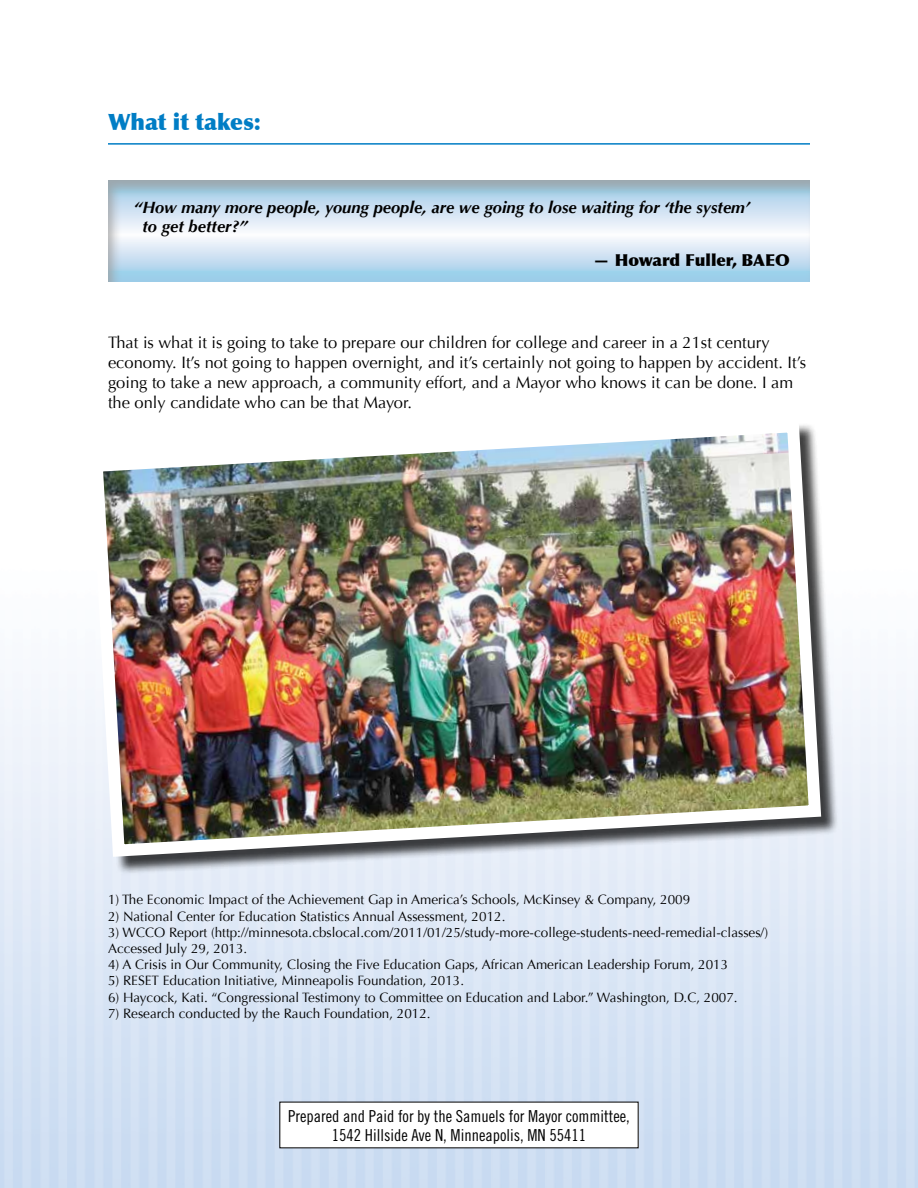
<style>
.page{position:relative;width:918px;height:1188px;background:#fff}
.page>*{position:absolute;margin:0;border:0;box-sizing:border-box;transform-origin:0 0}
.t1{font:900 22.5px "Optima";color:#007dc5}
.t2{font:16.5px/19.8px "Optima";color:#000}
.t3{font:16.5px/19.8px "Trade Gothic Cond Eighteen";color:#000;text-align:center}
.t4{font:italic 700 16.5px/19.8px "Optima";color:#000}
.t5{font:900 16.5px "Optima";color:#000}
.t6{font:13.5px/16.2px "Optima";color:#000}
</style>
<div class="page">
<hr style="left:108px;top:143px;width:702px;height:2px;background:#007dc5">
<div style="left:108px;top:179px;width:703px;height:103px;background:#000;opacity:.75"></div>
<div style="left:93px;top:423px;width:747px;height:452px;background:#000;opacity:.75"></div>
<img style="left:84px;top:423px;width:743px;height:440px">
<h1 class="t1" style="left:108px;top:108px;width:154px">What it takes:</h1>
<p class="t4" style="left:142px;top:197px;width:609px;text-indent:-8px">“How many more people, young people, are we going to lose waiting for ‘the system’ to get better?”</p>
<p class="t5" style="left:593px;top:250px;width:198px">— Howard Fuller, BAEO</p>
<p class="t2" style="left:108px;top:333px;width:700px">That is what it is going to take to prepare our children for college and career in a 21st century economy. It’s not going to happen overnight, and it’s certainly not going to happen by accident. It’s going to take a new approach, a community effort, and a Mayor who knows it can be done. I am the only candidate who can be that Mayor.</p>
<p class="t6" style="left:108px;top:892px;width:584px">1) The Economic Impact of the Achievement Gap in America’s Schools, McKinsey &amp; Company, 2009</p>
<p class="t6" style="left:108px;top:908px;width:399px">2) National Center for Education Statistics Annual Assessment, 2012.</p>
<p class="t6" style="left:108px;top:924px;width:662px">3) WCCO Report (http://minnesota.cbslocal.com/2011/01/25/study-more-college-students-need-remedial-classes/)<br>Accessed July 29, 2013.</p>
<p class="t6" style="left:108px;top:957px;width:622px">4) A Crisis in Our Community, Closing the Five Education Gaps, African American Leadership Forum, 2013</p>
<p class="t6" style="left:108px;top:973px;width:358px">5) RESET Education Initiative, Minneapolis Foundation, 2013.</p>
<p class="t6" style="left:108px;top:989px;width:631px">6) Haycock, Kati. “Congressional Testimony to Committee on Education and Labor.” Washington, D.C, 2007.</p>
<p class="t6" style="left:108px;top:1005px;width:324px">7) Research conducted by the Rauch Foundation, 2012.</p>
<p class="t3" style="left:288px;top:1106px;width:343px">Prepared and Paid for by the Samuels for Mayor committee,<br>1542 Hillside Ave N, Minneapolis, MN 55411</p>
</div>
